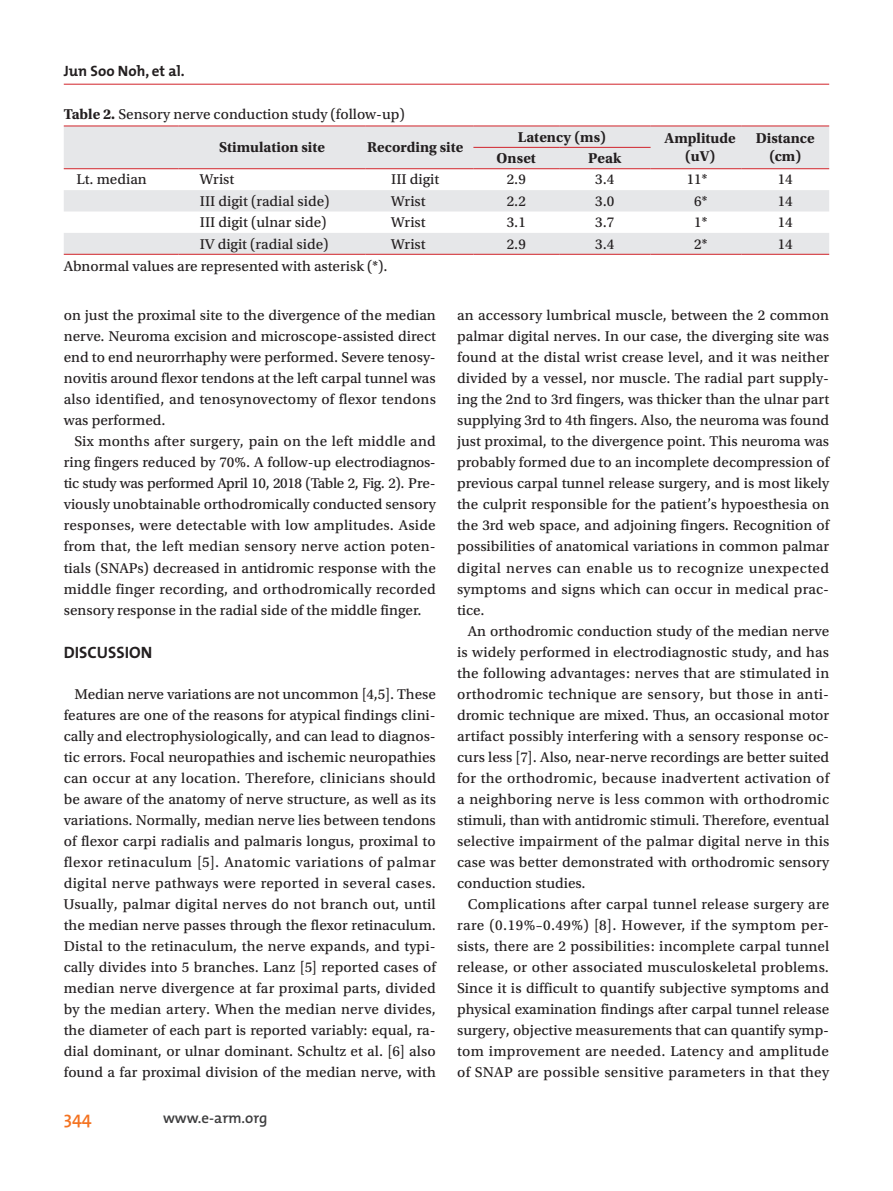
<style>
.page{position:relative;width:893px;height:1191px;background:#fff}
.page>*{position:absolute;margin:0;border:0;box-sizing:border-box;transform-origin:0 0}
.t1{font:600 18px "The Mix";color:#f47321}
.서론{font:700 16.5px "The Mix";color:#231f20}
.바탕글{font:15px/21px "Utopia Std Capt";letter-spacing:.005em;color:#231f20;text-align:justify}
.표{font:15px "Utopia Std Capt";color:#231f20}
.표1라인{font:700 15px "Utopia Std";color:#231f20}
.t2{font:700 15px "The Mix";color:#231f20}
.t3{font:600 15px "The Mix";color:#3e3e3f}
.s1{font-family:"Utopia Std";font-weight:700}
</style>
<div class="page">
<hr style="left:64px;top:84px;width:765px;height:1px;background:#d1232a">
<svg style="left:64px;top:127px;width:765px;height:127px;fill:#e6e7e9"></svg>
<hr style="left:473px;top:147px;width:86px;height:1px;background:#d1232a">
<hr style="left:559px;top:147px;width:92px;height:1px;background:#d1232a">
<hr style="left:64px;top:126px;width:115px;height:1px;background:#d1232a">
<hr style="left:179px;top:126px;width:187px;height:1px;background:#d1232a">
<hr style="left:366px;top:126px;width:107px;height:1px;background:#d1232a">
<hr style="left:473px;top:126px;width:86px;height:1px;background:#d1232a">
<hr style="left:559px;top:126px;width:92px;height:1px;background:#d1232a">
<hr style="left:651px;top:126px;width:90px;height:1px;background:#d1232a">
<hr style="left:741px;top:126px;width:88px;height:1px;background:#d1232a">
<hr style="left:64px;top:168px;width:115px;height:1px;background:#d1232a">
<hr style="left:179px;top:168px;width:187px;height:1px;background:#d1232a">
<hr style="left:366px;top:168px;width:107px;height:1px;background:#d1232a">
<hr style="left:473px;top:168px;width:86px;height:1px;background:#d1232a">
<hr style="left:559px;top:168px;width:92px;height:1px;background:#d1232a">
<hr style="left:651px;top:168px;width:90px;height:1px;background:#d1232a">
<hr style="left:741px;top:168px;width:88px;height:1px;background:#d1232a">
<hr style="left:64px;top:254px;width:115px;height:1px;background:#d1232a">
<hr style="left:179px;top:254px;width:187px;height:1px;background:#d1232a">
<hr style="left:366px;top:254px;width:107px;height:1px;background:#d1232a">
<hr style="left:473px;top:254px;width:86px;height:1px;background:#d1232a">
<hr style="left:559px;top:254px;width:92px;height:1px;background:#d1232a">
<hr style="left:651px;top:254px;width:90px;height:1px;background:#d1232a">
<hr style="left:741px;top:254px;width:88px;height:1px;background:#d1232a">
<p class="t2" style="left:64px;top:59px;width:122px">Jun Soo Noh, et al.</p>
<p class="표" style="left:64px;top:106px;width:343px"><span class="s1">Table 2.</span> Sensory nerve conduction study (follow-up)</p>
<p class="표1라인" style="left:219px;top:139px;width:108px">Stimulation site</p>
<p class="표1라인" style="left:367px;top:139px;width:98px">Recording site</p>
<p class="표1라인" style="left:518px;top:128px;width:90px">Latency (ms)</p>
<p class="표1라인" style="left:664px;top:130px;width:73px">Amplitude</p>
<p class="표1라인" style="left:685px;top:148px;width:32px">(uV)</p>
<p class="표1라인" style="left:756px;top:130px;width:60px">Distance</p>
<p class="표1라인" style="left:497px;top:149px;width:41px">Onset</p>
<p class="표1라인" style="left:588px;top:149px;width:35px">Peak</p>
<p class="표1라인" style="left:769px;top:148px;width:34px">(cm)</p>
<p class="표" style="left:77px;top:171px;width:72px">Lt. median</p>
<p class="표" style="left:200px;top:171px;width:36px">Wrist</p>
<p class="표" style="left:391px;top:171px;width:50px">III digit</p>
<p class="표" style="left:507px;top:171px;width:21px">2.9</p>
<p class="표" style="left:595px;top:171px;width:21px">3.4</p>
<p class="표" style="left:687px;top:171px;width:22px">11*</p>
<p class="표" style="left:778px;top:171px;width:17px">14</p>
<p class="표" style="left:200px;top:193px;width:131px">III digit (radial side)</p>
<p class="표" style="left:391px;top:193px;width:36px">Wrist</p>
<p class="표" style="left:507px;top:193px;width:21px">2.2</p>
<p class="표" style="left:595px;top:193px;width:21px">3.0</p>
<p class="표" style="left:694px;top:193px;width:15px">6*</p>
<p class="표" style="left:778px;top:193px;width:17px">14</p>
<p class="표" style="left:200px;top:214px;width:128px">III digit (ulnar side)</p>
<p class="표" style="left:391px;top:214px;width:36px">Wrist</p>
<p class="표" style="left:507px;top:214px;width:21px">3.1</p>
<p class="표" style="left:595px;top:214px;width:21px">3.7</p>
<p class="표" style="left:694px;top:214px;width:15px">1*</p>
<p class="표" style="left:778px;top:214px;width:17px">14</p>
<p class="표" style="left:200px;top:235px;width:130px">IV digit (radial side)</p>
<p class="표" style="left:391px;top:235px;width:36px">Wrist</p>
<p class="표" style="left:507px;top:235px;width:21px">2.9</p>
<p class="표" style="left:595px;top:235px;width:21px">3.4</p>
<p class="표" style="left:694px;top:235px;width:15px">2*</p>
<p class="표" style="left:778px;top:235px;width:17px">14</p>
<p class="표" style="left:64px;top:258px;width:325px">Abnormal values are represented with asterisk (*).</p>
<p class="바탕글" style="left:64px;top:305px;width:374px">on just the proximal site to the divergence of the median nerve. Neuroma excision and microscope-assisted direct end to end neurorrhaphy were performed. Severe tenosy&shy;novitis around flexor tendons at the left carpal tunnel was also identified, and tenosynovectomy of flexor tendons was performed.</p>
<p class="바탕글" style="left:64px;top:431px;width:374px;text-indent:11px">Six months after surgery, pain on the left middle and ring fingers reduced by 70%. A follow-up electrodiagnos&shy;tic study was performed April 10, 2018 (Table 2, Fig. 2). Pre&shy;viously unobtainable orthodromically conducted sensory responses, were detectable with low amplitudes. Aside from that, the left median sensory nerve action poten&shy;tials (SNAPs) decreased in antidromic response with the middle finger recording, and orthodromically recorded sensory response in the radial side of the middle finger.</p>
<p class="서론" style="left:64px;top:638px;width:90px">DISCUSSION</p>
<p class="바탕글" style="left:64px;top:683px;width:374px;text-indent:11px">Median nerve variations are not uncommon [4,5]. These features are one of the reasons for atypical findings clini&shy;cally and electrophysiologically, and can lead to diagnos&shy;tic errors. Focal neuropathies and ischemic neuropathies can occur at any location. Therefore, clinicians should be aware of the anatomy of nerve structure, as well as its variations. Normally, median nerve lies between tendons of flexor carpi radialis and palmaris longus, proximal to flexor retinaculum [5]. Anatomic variations of palmar digital nerve pathways were reported in several cases.<br>Usually, palmar digital nerves do not branch out, until the median nerve passes through the flexor retinaculum.<br>Distal to the retinaculum, the nerve expands, and typi&shy;cally divides into 5 branches. Lanz [5] reported cases of median nerve divergence at far proximal parts, divided by the median artery. When the median nerve divides, the diameter of each part is reported variably: equal, ra&shy;dial dominant, or ulnar dominant. Schultz et al. [6] also found a far proximal division of the median nerve, with</p>
<p class="t1" style="left:64px;top:1102px;width:30px">344</p>
<p class="t3" style="left:163px;top:1105px;width:106px">www.e-arm.org</p>
<p class="바탕글" style="left:457px;top:305px;width:374px">an accessory lumbrical muscle, between the 2 common palmar digital nerves. In our case, the diverging site was found at the distal wrist crease level, and it was neither divided by a vessel, nor muscle. The radial part supply&shy;ing the 2nd to 3rd fingers, was thicker than the ulnar part supplying 3rd to 4th fingers. Also, the neuroma was found just proximal, to the divergence point. This neuroma was probably formed due to an incomplete decompression of previous carpal tunnel release surgery, and is most likely the culprit responsible for the patient’s hypoesthesia on the 3rd web space, and adjoining fingers. Recognition of possibilities of anatomical variations in common palmar digital nerves can enable us to recognize unexpected symptoms and signs which can occur in medical prac&shy;tice.</p>
<p class="바탕글" style="left:457px;top:620px;width:374px;text-indent:11px">An orthodromic conduction study of the median nerve is widely performed in electrodiagnostic study, and has the following advantages: nerves that are stimulated in orthodromic technique are sensory, but those in anti&shy;dromic technique are mixed. Thus, an occasional motor artifact possibly interfering with a sensory response oc&shy;curs less [7]. Also, near-nerve recordings are better suited for the orthodromic, because inadvertent activation of a neighboring nerve is less common with orthodromic stimuli, than with antidromic stimuli. Therefore, eventual selective impairment of the palmar digital nerve in this case was better demonstrated with orthodromic sensory conduction studies.</p>
<p class="바탕글" style="left:457px;top:893px;width:374px;text-indent:11px">Complications after carpal tunnel release surgery are rare (0.19%–0.49%) [8]. However, if the symptom per&shy;sists, there are 2 possibilities: incomplete carpal tunnel release, or other associated musculoskeletal problems.<br>Since it is difficult to quantify subjective symptoms and physical examination findings after carpal tunnel release surgery, objective measurements that can quantify symp&shy;tom improvement are needed. Latency and amplitude of SNAP are possible sensitive parameters in that they</p>
</div>
